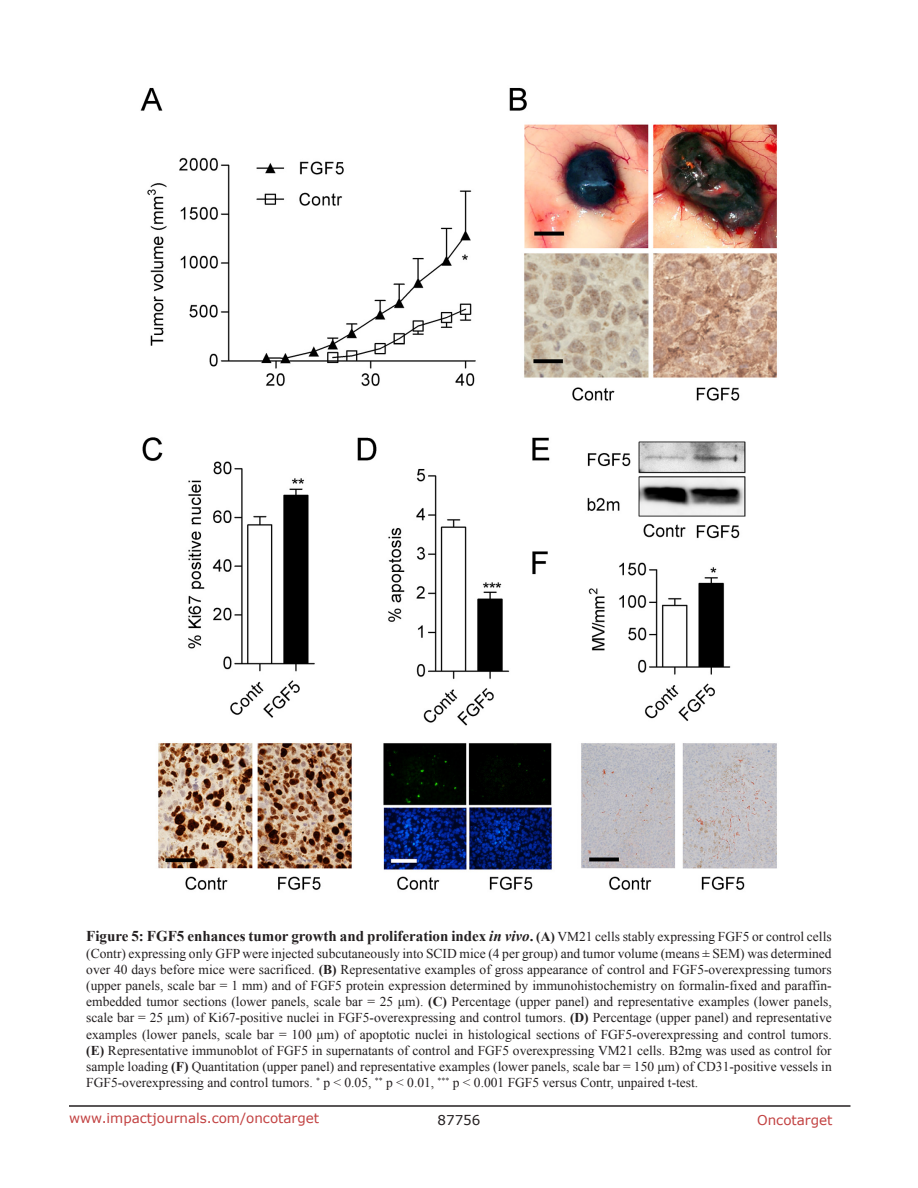
<style>
.page{position:relative;width:918px;height:1188px;background:#fff}
.page>*{position:absolute;margin:0;border:0;box-sizing:border-box;transform-origin:0 0}
.figuretext{font:700 15px "Times New Roman";color:#231f20}
.figuretext-2{font:13.5px/16.2px "Times New Roman";color:#231f20;text-align:justify}
.t1{font:13.5px "Verdana";color:#c24141}
.t2{font:13.5px "Verdana";color:#231f20}
.s1{font-style:italic}
.s2{font-size:13.5px}
.s3{font-weight:400;font-size:13.5px}
.s4{font-weight:700}
</style>
<div class="page">
<hr style="left:69px;top:1105px;width:781px;height:2px;background:#231f20">
<img style="left:140px;top:87px;width:637px;height:803px">
<p class="figuretext" style="left:86px;top:926px;width:747px">Figure 5: FGF5 enhances tumor growth and proliferation index <span class="s1">in vivo</span>. <span class="s2">(A)</span> <span class="s3">VM21 cells stably expressing FGF5 or control cells</span></p>
<p class="figuretext-2" style="left:86px;top:945px;width:747px">(Contr) expressing only GFP were injected subcutaneously into SCID mice (4 per group) and tumor volume (means ± SEM) was determined over 40 days before mice were sacrificed. <span class="s4">(B)</span> Representative examples of gross appearance of control and FGF5-overexpressing tumors (upper panels, scale bar = 1 mm) and of FGF5 protein expression determined by immunohistochemistry on formalin-fixed and paraffin&shy;embedded tumor sections (lower panels, scale bar = 25 μm). <span class="s4">(C)</span> Percentage (upper panel) and representative examples (lower panels, scale bar = 25 μm) of Ki67-positive nuclei in FGF5-overexpressing and control tumors. <span class="s4">(D)</span> Percentage (upper panel) and representative examples (lower panels, scale bar = 100 μm) of apoptotic nuclei in histological sections of FGF5-overexpressing and control tumors. <span class="s4">(E)</span> Representative immunoblot of FGF5 in supernatants of control and FGF5 overexpressing VM21 cells. B2mg was used as control for sample loading <span class="s4">(F)</span> Quantitation (upper panel) and representative examples (lower panels, scale bar = 150 μm) of CD31-positive vessels in FGF5-overexpressing and control tumors. <sup>*</sup> p &lt; 0.05, <sup>**</sup> p &lt; 0.01, <sup>***</sup> p &lt; 0.001 FGF5 versus Contr, unpaired t-test.</p>
<p class="t1" style="left:69px;top:1109px;width:252px">www.impactjournals.com/oncotarget</p>
<p class="t2" style="left:438px;top:1111px;width:44px">87756</p>
<p class="t1" style="left:757px;top:1111px;width:77px">Oncotarget</p>
</div>
